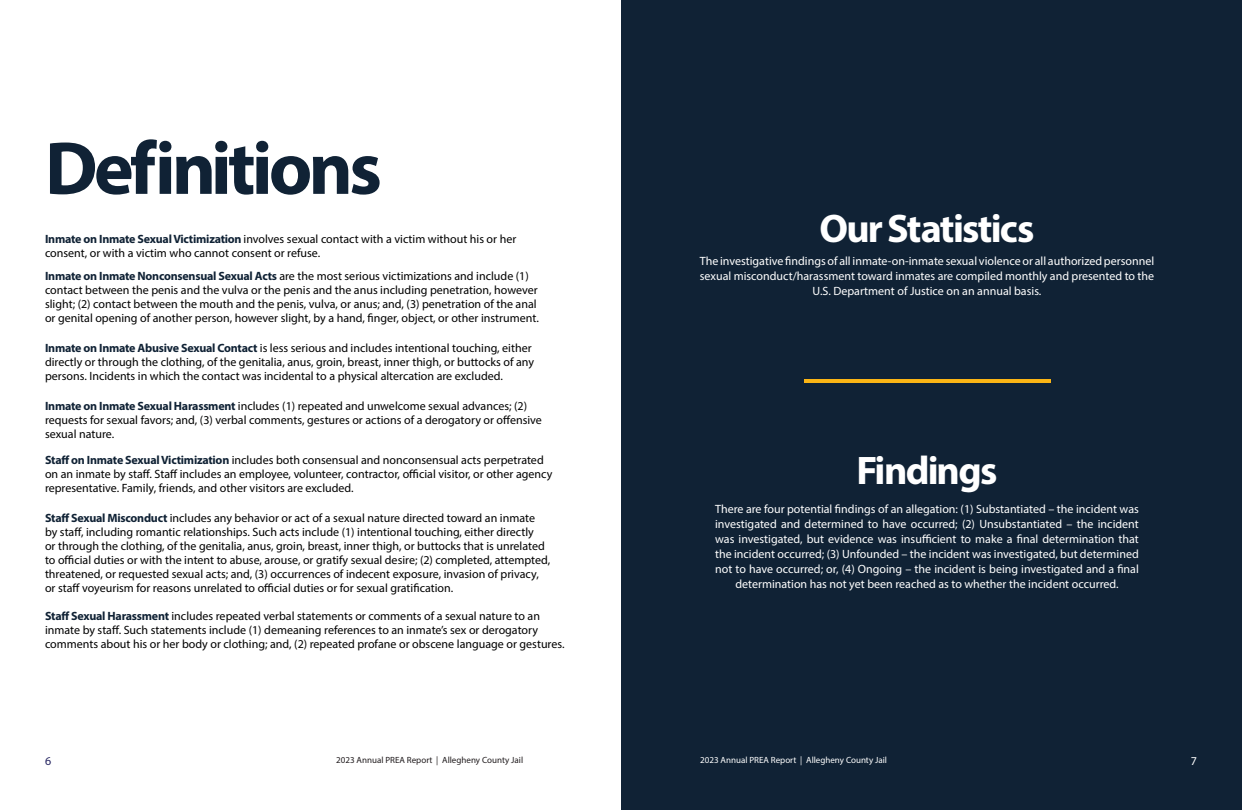
<style>
.page{position:relative;width:1242px;height:810px;background:#fff}
.page>*{position:absolute;margin:0;border:0;box-sizing:border-box;transform-origin:0 0}
.t1{font:700 75.6px "Myriad Pro";letter-spacing:-.05em;color:#102235}
.t2{font:700 40px "Myriad Pro";letter-spacing:-.045em;color:#fff}
.t3{font:12px/14px "Myriad Pro";color:#000}
.t4{font:12px/15px "Myriad Pro";color:#fff;text-align:center}
.t5{font:12px "Myriad Pro";color:#272662}
.t6{font:9px "Myriad Pro";color:#211c1e}
.t7{font:9px "Myriad Pro";color:#fff}
.s1{font-weight:700;color:#102235}
</style>
<div class="page">
<div style="left:621px;top:0;width:621px;height:810px;background:#102235"></div>
<hr style="left:804px;top:379px;width:246px;height:4px;background:#fbb515">
<h1 class="t1" style="left:45px;top:119px;width:338px">Definitions</h1>
<p class="t3" style="left:45px;top:231px;width:473px"><span class="s1">Inmate on Inmate Sexual Victimization</span> involves sexual contact with a victim without his or her consent, or with a victim who cannot consent or refuse.</p>
<p class="t3" style="left:45px;top:269px;width:495px"><span class="s1">Inmate on Inmate Nonconsensual Sexual Acts</span> are the most serious victimizations and include (1) contact between the penis and the vulva or the penis and the anus including penetration, however slight; (2) contact between the mouth and the penis, vulva, or anus; and, (3) penetration of the anal or genital opening of another person, however slight, by a hand, finger, object, or other instrument.</p>
<p class="t3" style="left:45px;top:341px;width:491px"><span class="s1">Inmate on Inmate Abusive Sexual Contact</span> is less serious and includes intentional touching, either directly or through the clothing, of the genitalia, anus, groin, breast, inner thigh, or buttocks of any persons. Incidents in which the contact was incidental to a physical altercation are excluded.</p>
<p class="t3" style="left:45px;top:398px;width:498px"><span class="s1">Inmate on Inmate Sexual Harassment</span> includes (1) repeated and unwelcome sexual advances; (2) requests for sexual favors; and, (3) verbal comments, gestures or actions of a derogatory or offensive sexual nature.</p>
<p class="t3" style="left:45px;top:453px;width:509px"><span class="s1">Staff on Inmate Sexual Victimization</span> includes both consensual and nonconsensual acts perpetrated on an inmate by staff. Staff includes an employee, volunteer, contractor, official visitor, or other agency representative. Family, friends, and other visitors are excluded.</p>
<p class="t3" style="left:45px;top:511px;width:507px"><span class="s1">Staff Sexual Misconduct</span> includes any behavior or act of a sexual nature directed toward an inmate by staff, including romantic relationships. Such acts include (1) intentional touching, either directly<br>or through the clothing, of the genitalia, anus, groin, breast, inner thigh, or buttocks that is unrelated to official duties or with the intent to abuse, arouse, or gratify sexual desire; (2) completed, attempted, threatened, or requested sexual acts; and, (3) occurrences of indecent exposure, invasion of privacy, or staff voyeurism for reasons unrelated to official duties or for sexual gratification.</p>
<p class="t3" style="left:45px;top:609px;width:521px"><span class="s1">Staff Sexual Harassment</span> includes repeated verbal statements or comments of a sexual nature to an inmate by staff. Such statements include (1) demeaning references to an inmate’s sex or derogatory comments about his or her body or clothing; and, (2) repeated profane or obscene language or gestures.</p>
<p class="t5" style="left:45px;top:753px;width:8px">6</p>
<p class="t6" style="left:336px;top:754px;width:188px">2023 Annual PREA Report | Allegheny County Jail</p>
<h2 class="t2" style="left:820px;top:202px;width:216px">Our Statistics</h2>
<p class="t4" style="left:700px;top:253px;width:456px">The investigative findings of all inmate-on-inmate sexual violence or all authorized personnel sexual misconduct/harassment toward inmates are compiled monthly and presented to the<br>U.S. Department of Justice on an annual basis.</p>
<h2 class="t2" style="left:856px;top:444px;width:143px">Findings</h2>
<p class="t4" style="left:715px;top:501px;width:425px">There are four potential findings of an allegation: (1) Substantiated – the incident was investigated and determined to have occurred; (2) Unsubstantiated – the incident was investigated, but evidence was insufficient to make a final determination that the incident occurred; (3) Unfounded – the incident was investigated, but determined not to have occurred; or, (4) Ongoing – the incident is being investigated and a final determination has not yet been reached as to whether the incident occurred.</p>
<p class="t7" style="left:700px;top:754px;width:188px">2023 Annual PREA Report | Allegheny County Jail</p>
<p class="t4" style="left:1191px;top:753px;width:8px">7</p>
</div>
